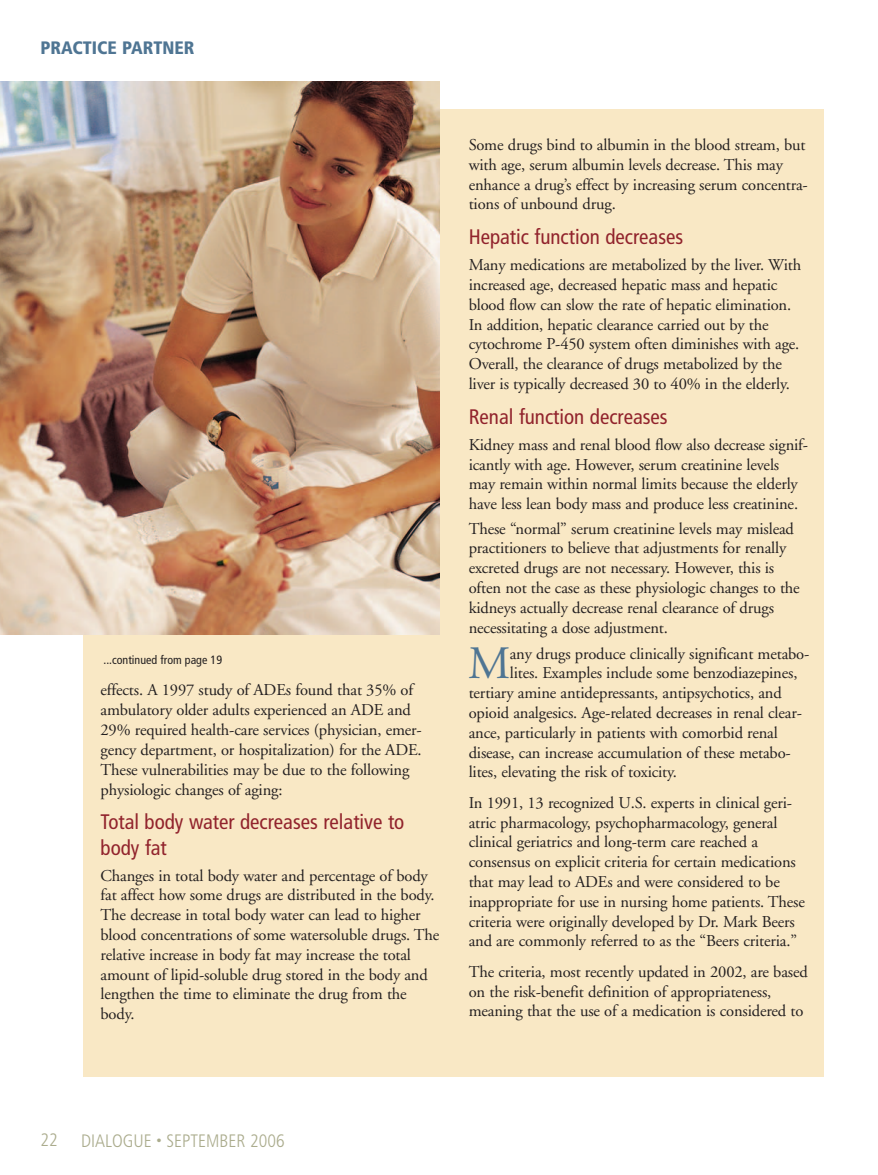
<style>
.page{position:relative;width:878px;height:1175px;background:#fff}
.page>*{position:absolute;margin:0;border:0;box-sizing:border-box;transform-origin:0 0}
.t1{font:46.35px "Adobe Garamond";color:#4f7593}
.t2{font:condensed 21px/25.2px "Frutiger";color:#91232c}
.t3{font:300 condensed 18px "Frutiger";color:#abac8d}
.t4{font:900 condensed 18px "Frutiger";color:#4f7593}
.t5{font:16.5px/19.8px "Adobe Garamond";letter-spacing:-.01em;color:#231f20}
.t6{font:condensed 12px "Frutiger";color:#231f20}
</style>
<div class="page">
<div style="left:83px;top:109px;width:741px;height:967px;background:#f9e8c5"></div>
<img style="left:0;top:82px;width:439px;height:552px">
<p class="t4" style="left:40px;top:40px;width:155px">PRACTICE PARTNER</p>
<p class="t6" style="left:103px;top:655px;width:120px">...continued from page 19</p>
<p class="t5" style="left:101px;top:681px;width:323px">effects. A 1997 study of ADEs found that 35% of ambulatory older adults experienced an ADE and 29% required health-care services (physician, emer&shy;gency department, or hospitalization) for the ADE.<br>These vulnerabilities may be due to the following physiologic changes of aging:</p>
<p class="t2" style="left:101px;top:811px;width:305px">Total body water decreases relative to body fat</p>
<p class="t5" style="left:101px;top:866px;width:340px">Changes in total body water and percentage of body fat affect how some drugs are distributed in the body.<br>The decrease in total body water can lead to higher blood concentrations of some watersoluble drugs. The relative increase in body fat may increase the total amount of lipid-soluble drug stored in the body and lengthen the time to eliminate the drug from the body.</p>
<p class="t5" style="left:468px;top:136px;width:341px">Some drugs bind to albumin in the blood stream, but with age, serum albumin levels decrease. This may enhance a drug’s effect by increasing serum concentra&shy;tions of unbound drug.</p>
<p class="t2" style="left:468px;top:226px;width:216px">Hepatic function decreases</p>
<p class="t5" style="left:468px;top:256px;width:334px">Many medications are metabolized by the liver. With increased age, decreased hepatic mass and hepatic blood flow can slow the rate of hepatic elimination.<br>In addition, hepatic clearance carried out by the cytochrome P-450 system often diminishes with age.<br>Overall, the clearance of drugs metabolized by the liver is typically decreased 30 to 40% in the elderly.</p>
<p class="t2" style="left:468px;top:405px;width:200px">Renal function decreases</p>
<p class="t5" style="left:468px;top:436px;width:341px">Kidney mass and renal blood flow also decrease signif&shy;icantly with age. However, serum creatinine levels may remain within normal limits because the elderly have less lean body mass and produce less creatinine.</p>
<p class="t5" style="left:468px;top:520px;width:332px">These “normal” serum creatinine levels may mislead practitioners to believe that adjustments for renally excreted drugs are not necessary. However, this is often not the case as these physiologic changes to the kidneys actually decrease renal clearance of drugs necessitating a dose adjustment.</p>
<h1 class="t1" style="left:468px;top:645px;width:44px">M</h1>
<p class="t5" style="left:510px;top:645px;width:301px">any drugs produce clinically significant metabo-</p>
<p class="t5" style="left:510px;top:664px;width:289px">lites. Examples include some benzodiazepines,</p>
<p class="t5" style="left:468px;top:684px;width:314px">tertiary amine antidepressants, antipsychotics, and</p>
<p class="t5" style="left:468px;top:704px;width:335px">opioid analgesics. Age-related decreases in renal clear-</p>
<p class="t5" style="left:468px;top:724px;width:311px">ance, particularly in patients with comorbid renal</p>
<p class="t5" style="left:468px;top:744px;width:323px">disease, can increase accumulation of these metabo-</p>
<p class="t5" style="left:468px;top:763px;width:210px">lites, elevating the risk of toxicity.</p>
<p class="t5" style="left:468px;top:794px;width:338px">In 1991, 13 recognized U.S. experts in clinical geri&shy;atric pharmacology, psychopharmacology, general clinical geriatrics and long-term care reached a consensus on explicit criteria for certain medications that may lead to ADEs and were considered to be inappropriate for use in nursing home patients. These criteria were originally developed by Dr. Mark Beers and are commonly referred to as the “Beers criteria.”</p>
<p class="t5" style="left:468px;top:963px;width:340px">The criteria, most recently updated in 2002, are based on the risk-benefit definition of appropriateness, meaning that the use of a medication is considered to</p>
<p class="t3" style="left:40px;top:1132px;width:19px">22</p>
<p class="t3" style="left:81px;top:1133px;width:205px">DIALOGUE <sup>•</sup> SEPTEMBER 2006</p>
</div>
